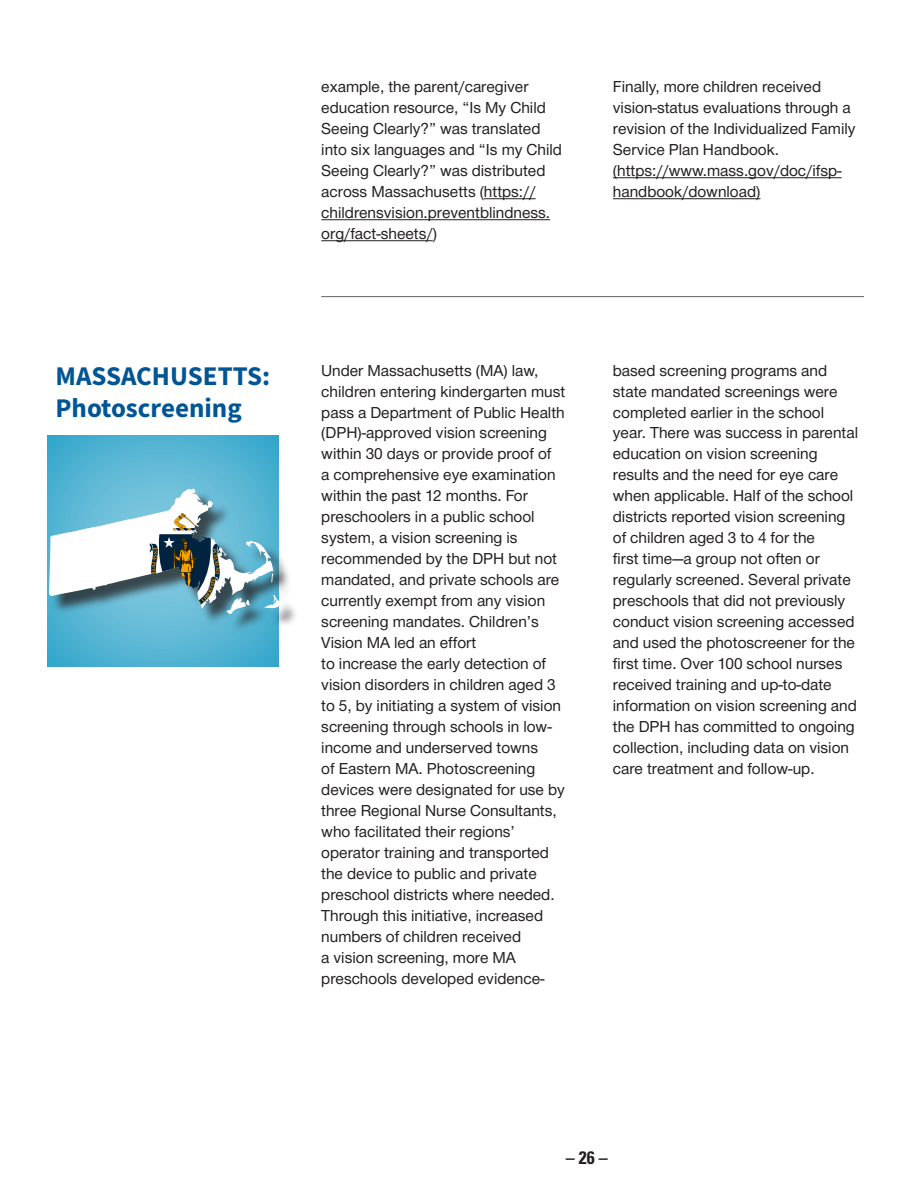
<style>
.page{position:relative;width:918px;height:1188px;background:#fff}
.page>*{position:absolute;margin:0;border:0;box-sizing:border-box;transform-origin:0 0}
.t1{font:700 27px/32.4px "Source Sans Pro";color:#005595}
.t2{font:700 condensed 18px "Univers LT Std";color:#231f20}
.t3{font:16.5px/21px "Helvetica Neue H55";color:#231f20}
</style>
<div class="page">
<hr style="left:484px;top:198px;width:52px;height:1px;background:#231f20">
<hr style="left:321px;top:219px;width:229px;height:1px;background:#231f20">
<hr style="left:321px;top:240px;width:112px;height:1px;background:#231f20">
<hr style="left:613px;top:177px;width:229px;height:1px;background:#231f20">
<hr style="left:613px;top:198px;width:147px;height:1px;background:#231f20">
<div style="left:47px;top:434px;width:234px;height:234px;background:#fff;opacity:.75"></div>
<div style="left:51px;top:492px;width:248px;height:140px;background:#231f20;opacity:.75"></div>
<svg style="left:49px;top:489px;width:206px;height:120px"></svg>
<hr style="left:321px;top:296px;width:543px;height:1px;background:#63656a">
<p class="t3" style="left:321px;top:77px;width:242px">example, the parent/caregiver education resource, “Is My Child<br>Seeing Clearly?” was translated into six languages and “Is my Child<br>Seeing Clearly?” was distributed across Massachusetts (https:// childrensvision.preventblindness. org/fact-sheets/)</p>
<p class="t3" style="left:613px;top:77px;width:244px">Finally, more children received vision-status evaluations through a revision of the Individualized Family Service Plan Handbook.</p>
<p class="t3" style="left:613px;top:161px;width:230px">(https://www.mass.gov/doc/ifsp&shy;handbook/download)</p>
<p class="t1" style="left:56px;top:359px;width:216px">MASSACHUSETTS:<br>Photoscreening</p>
<p class="t3" style="left:321px;top:361px;width:246px">Under Massachusetts (MA) law, children entering kindergarten must pass a Department of Public Health (DPH)-approved vision screening within 30 days or provide proof of<br>a comprehensive eye examination within the past 12 months. For preschoolers in a public school system, a vision screening is recommended by the DPH but not mandated, and private schools are currently exempt from any vision screening mandates. Children’s<br>Vision MA led an effort</p>
<p class="t3" style="left:321px;top:655px;width:245px">to increase the early detection of vision disorders in children aged 3 to 5, by initiating a system of vision screening through schools in low&shy;income and underserved towns<br>of Eastern MA. Photoscreening devices were designated for use by three Regional Nurse Consultants, who facilitated their regions’ operator training and transported the device to public and private preschool districts where needed.<br>Through this initiative, increased numbers of children received<br>a vision screening, more MA preschools developed evidence-</p>
<p class="t3" style="left:613px;top:361px;width:247px">based screening programs and state mandated screenings were completed earlier in the school year. There was success in parental education on vision screening results and the need for eye care when applicable. Half of the school districts reported vision screening of children aged 3 to 4 for the<br>first time—a group not often or regularly screened. Several private preschools that did not previously conduct vision screening accessed and used the photoscreener for the first time. Over 100 school nurses received training and up-to-date information on vision screening and the DPH has committed to ongoing collection, including data on vision care treatment and follow-up.</p>
<p class="t2" style="left:566px;top:1146px;width:43px">– 26 –</p>
</div>
